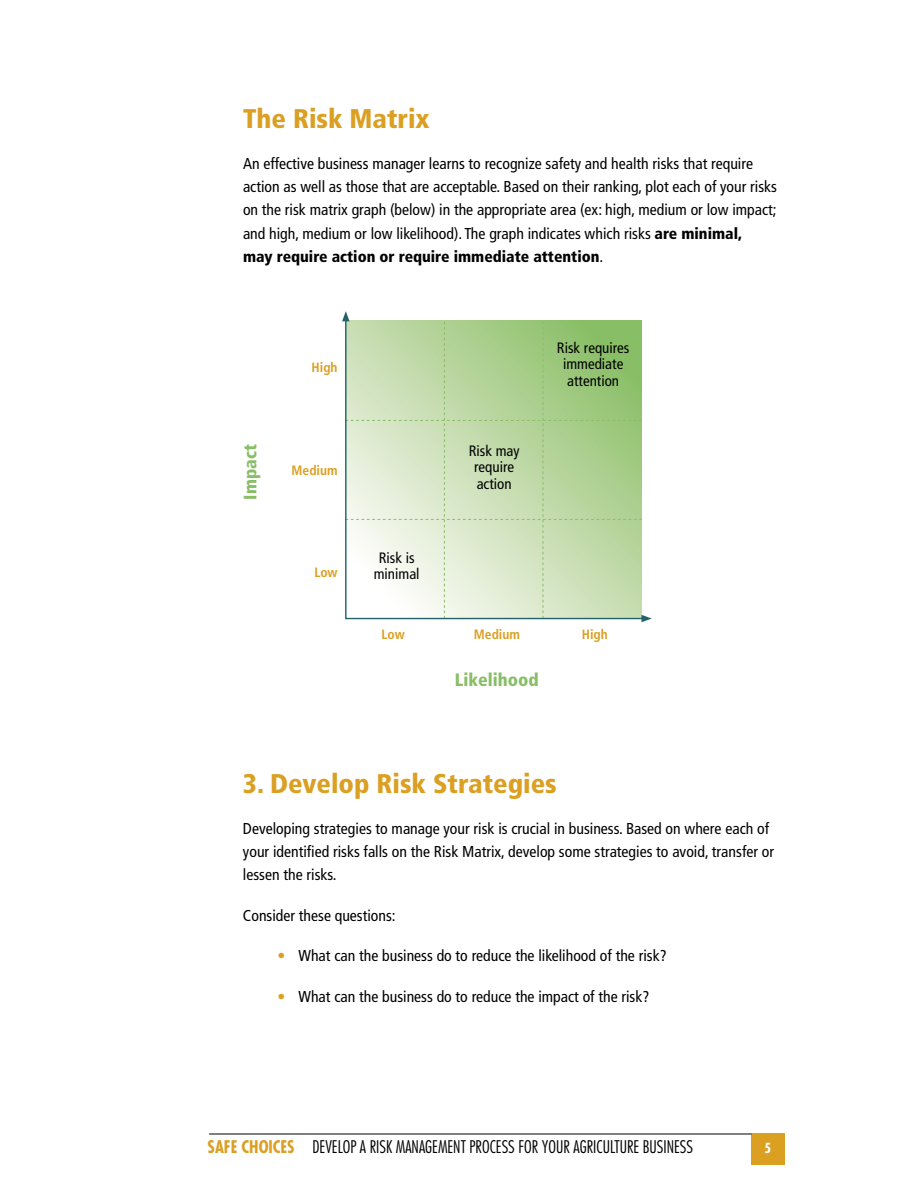
<style>
.page{position:relative;width:918px;height:1188px;background:#fff}
.page>*{position:absolute;margin:0;border:0;box-sizing:border-box;transform-origin:0 0}
.Message_Head{font:900 condensed 27px "Frutiger";color:#db9f22}
.Message_Body{font:900 condensed 18px "Frutiger";color:#88be66}
.Date{font:300 condensed 16.95px "Futura";color:#000}
.Message_Body-2{font:condensed 15.75px/23.2px "Frutiger";color:#000}
.Bullets{font:condensed 15.75px "Frutiger";color:#000}
.Message_Body-3{font:condensed 15px/16.5px "Frutiger";color:#000;text-align:center}
.Message_Body-4{font:700 condensed 13.5px "Frutiger";color:#db9f22}
.Date-2{font:700 condensed 13.5px "Futura";color:#fff}
.s1{font-weight:900}
.s2{color:#db9f22}
.s3{font-weight:700;color:#db9f22}
</style>
<div class="page">
<svg style="left:342px;top:311px;width:310px;height:311px;background:#c8deb6"></svg>
<div style="left:751px;top:1133px;width:34px;height:32px;background:#db9f22"></div>
<hr style="left:209px;top:1134px;width:543px;height:1px;background:#000">
<p class="Message_Head" style="left:243px;top:103px;width:188px">The Risk Matrix</p>
<p class="Message_Body-2" style="left:243px;top:152px;width:536px">An effective business manager learns to recognize safety and health risks that require action as well as those that are acceptable. Based on their ranking, plot each of your risks on the risk matrix graph (below) in the appropriate area (ex: high, medium or low impact; and high, medium or low likelihood). The graph indicates which risks <span class="s1">are minimal,<br>may require action or require immediate attention</span>.</p>
<p class="Message_Body" style="left:239px;top:500px;width:57px;rotate:-90deg">Impact</p>
<p class="Message_Body-4" style="left:312px;top:359px;width:28px">High</p>
<p class="Message_Body-4" style="left:292px;top:463px;width:48px">Medium</p>
<p class="Message_Body-4" style="left:314px;top:564px;width:25px">Low</p>
<p class="Message_Body-3" style="left:374px;top:550px;width:47px">Risk is minimal</p>
<p class="Message_Body-3" style="left:469px;top:442px;width:52px">Risk may require action</p>
<p class="Message_Body-3" style="left:557px;top:339px;width:74px">Risk requires immediate attention</p>
<p class="Message_Body-4" style="left:381px;top:626px;width:25px">Low</p>
<p class="Message_Body-4" style="left:474px;top:626px;width:48px">Medium</p>
<p class="Message_Body-4" style="left:582px;top:626px;width:28px">High</p>
<p class="Message_Body" style="left:455px;top:669px;width:86px">Likelihood</p>
<p class="Message_Head" style="left:243px;top:768px;width:315px">3. Develop Risk Strategies</p>
<p class="Message_Body-2" style="left:243px;top:817px;width:533px">Developing strategies to manage your risk is crucial in business. Based on where each of your identified risks falls on the Risk Matrix, develop some strategies to avoid, transfer or lessen the risks.</p>
<p class="Message_Body-2" style="left:243px;top:904px;width:154px">Consider these questions:</p>
<p class="Bullets" style="left:278px;top:947px;width:391px"><span class="s2">•</span> What can the business do to reduce the likelihood of the risk?</p>
<p class="Bullets" style="left:278px;top:987px;width:373px"><span class="s2">•</span> What can the business do to reduce the impact of the risk?</p>
<p class="Date" style="left:208px;top:1136px;width:487px"><span class="s3">SAFE CHOICES</span> DEVELOP A RISK MANAGEMENT PROCESS FOR YOUR AGRICULTURE BUSINESS</p>
<p class="Date-2" style="left:765px;top:1139px;width:8px">5</p>
</div>
